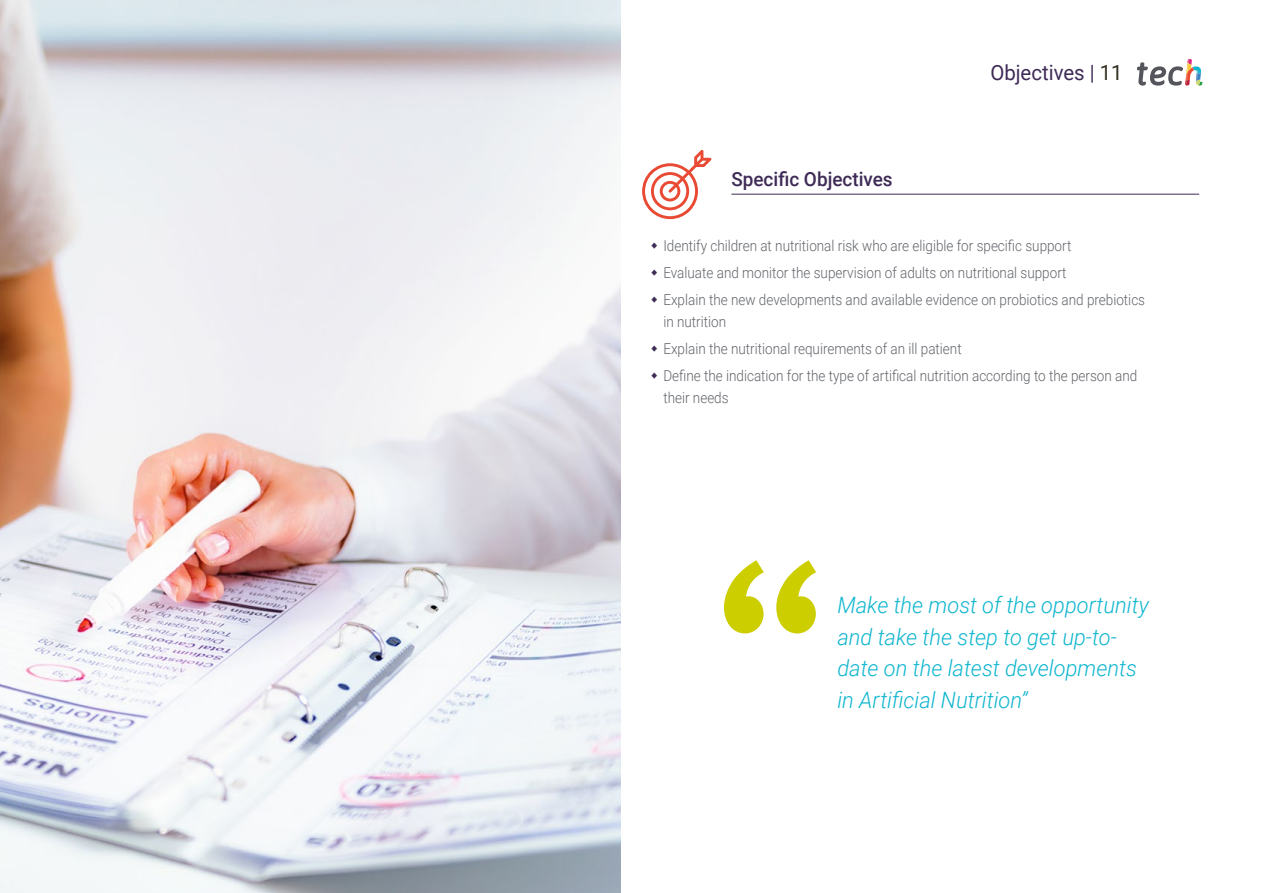
<style>
.page{position:relative;width:1263px;height:893px;background:#fff}
.page>*{position:absolute;margin:0;border:0;box-sizing:border-box;transform-origin:0 0}
.t1{font:italic 300 22.5px/31.5px "Roboto";color:#0fb6cf}
.t2{font:21px "Roboto";color:#3e2b56}
.t3{font:500 19.5px "Roboto";color:#3e2b56}
.t4{font:300 15px/26.7px "Roboto";color:#61646a;scale:.9 1}
.s1{color:#312e20}
</style>
<div class="page">
<hr style="left:731px;top:194px;width:468px;height:1px;background:#3e2b56">
<svg style="left:642px;top:150px;width:69px;height:69px"></svg>
<img style="left:0;top:0;width:621px;height:893px">
<svg style="left:1137px;top:59px;width:65px;height:27px"></svg>
<svg style="left:724px;top:560px;width:92px;height:73px"></svg>
<h3 class="t3" style="left:731px;top:165px;width:163px">Specific Objectives</h3>
<h2 class="t2" style="left:990px;top:57px;width:134px">Objectives | <span class="s1">11</span></h2>
<p class="t4" style="left:663px;top:232px;width:537px">Identify children at nutritional risk who are eligible for specific support<br>Evaluate and monitor the supervision of adults on nutritional support<br>Explain the new developments and available evidence on probiotics and prebiotics</p>
<p class="t4" style="left:663px;top:308px;width:528px">in nutrition<br>Explain the nutritional requirements of an ill patient<br>Define the indication for the type of artifical nutrition according to the person and</p>
<p class="t4" style="left:663px;top:384px;width:74px">their needs</p>
<h1 class="t1" style="left:837px;top:589px;width:313px">Make the most of the opportunity and take the step to get up-to&shy;date on the latest developments in Artificial Nutrition”</h1>
</div>
